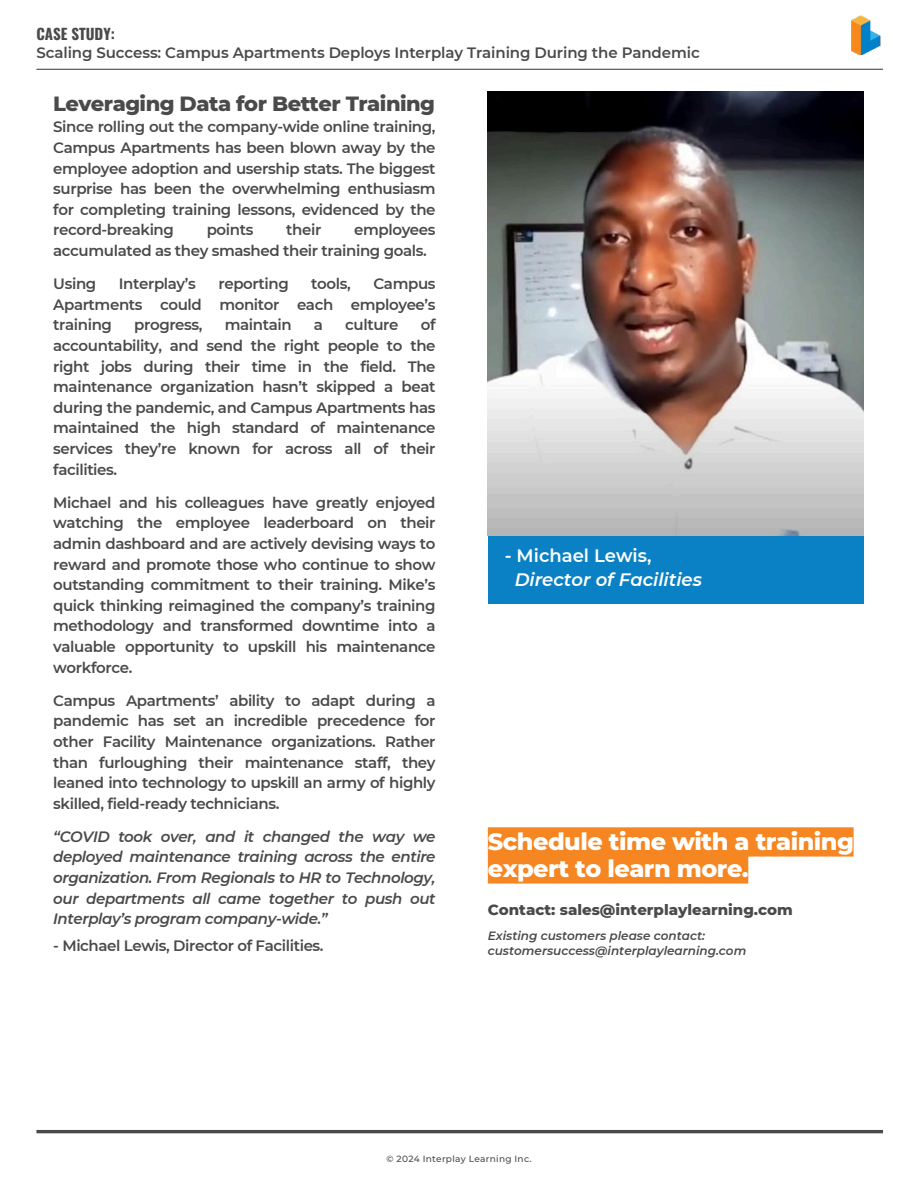
<style>
.page{position:relative;width:918px;height:1188px;background:#fff}
.page>*{position:absolute;margin:0;border:0;box-sizing:border-box;transform-origin:0 0}
.t1{font:800 24px/27px "Montserrat";letter-spacing:-.02em;color:#fff}
.t2{font:800 21px "Montserrat";letter-spacing:-.025em;color:#4a4a4b}
.t3{font:italic 600 18px "Montserrat";color:#fff}
.t4{font:600 18px "Montserrat";color:#fff}
.t5{font:600 15px/20.7px "Montserrat";letter-spacing:-.025em;color:#4a4a4b;text-align:justify}
.t6{font:italic 600 15px/20.7px "Montserrat";letter-spacing:-.025em;color:#4a4a4b;text-align:justify}
.t7{font:600 15px "Montserrat";letter-spacing:-.005em;color:#4a4a4b}
.t8{font:800 15px "Montserrat";color:#4a4a4b}
.t9{font:700 15px "Oswald";color:#4a4a4b}
.t10{font:italic 600 12px/15.8px "Montserrat";color:#4a4a4b}
.t11{font:500 9px "Montserrat";letter-spacing:.03em;color:#4a4a4b}
</style>
<div class="page">
<hr style="left:36px;top:69px;width:847px;height:1px;background:#4a4a4b">
<hr style="left:36px;top:1130px;width:847px;height:3px;background:#4a4a4b">
<img style="left:851px;top:15px;width:30px;height:40px">
<div style="left:488px;top:532px;width:376px;height:72px;background:#0a81c5"></div>
<img style="left:488px;top:92px;width:376px;height:443px">
<svg style="left:488px;top:827px;width:366px;height:57px;background:#f79842"></svg>
<p class="t9" style="left:36px;top:26px;width:80px">CASE STUDY:</p>
<p class="t7" style="left:36px;top:42px;width:665px">Scaling Success: Campus Apartments Deploys Interplay Training During the Pandemic</p>
<h2 class="t2" style="left:53px;top:88px;width:383px">Leveraging Data for Better Training</h2>
<p class="t5" style="left:53px;top:116px;width:384px">Since rolling out the company-wide online training, Campus Apartments has been blown away by the employee adoption and usership stats. The biggest surprise has been the overwhelming enthusiasm for completing training lessons, evidenced by the record-breaking</p>
<p class="t5" style="left:207px;top:219px;width:48px">points</p>
<p class="t5" style="left:286px;top:219px;width:37px">their</p>
<p class="t5" style="left:53px;top:219px;width:384px;text-indent:301px">employees accumulated as they smashed their training goals.</p>
<p class="t5" style="left:53px;top:273px;width:45px">Using</p>
<p class="t5" style="left:119px;top:273px;width:79px">Interplay’s</p>
<p class="t5" style="left:219px;top:273px;width:72px">reporting</p>
<p class="t5" style="left:311px;top:273px;width:41px">tools,</p>
<p class="t5" style="left:53px;top:273px;width:384px;text-indent:320px">Campus Apartments could monitor each employee’s training</p>
<p class="t5" style="left:134px;top:314px;width:70px">progress,</p>
<p class="t5" style="left:225px;top:314px;width:68px">maintain</p>
<p class="t5" style="left:314px;top:314px;width:11px">a</p>
<p class="t5" style="left:345px;top:314px;width:55px">culture</p>
<p class="t5" style="left:53px;top:314px;width:384px;text-indent:368px">of accountability, and send the right people to the right jobs during their time in the field. The maintenance organization hasn’t skipped a beat during the pandemic, and Campus Apartments has maintained the high standard of maintenance services they’re known for across all of their facilities.</p>
<p class="t5" style="left:53px;top:491px;width:384px">Michael and his colleagues have greatly enjoyed watching the employee leaderboard on their admin dashboard and are actively devising ways to reward and promote those who continue to show outstanding commitment to their training. Mike’s quick thinking reimagined the company’s training methodology and transformed downtime into a valuable opportunity to upskill his maintenance workforce.</p>
<p class="t5" style="left:53px;top:689px;width:384px">Campus Apartments’ ability to adapt during a pandemic has set an incredible precedence for other Facility Maintenance organizations. Rather than furloughing their maintenance staff, they leaned into technology to upskill an army of highly skilled, field-ready technicians.</p>
<p class="t6" style="left:53px;top:825px;width:384px">“COVID took over, and it changed the way we deployed maintenance training across the entire organization. From Regionals to HR to Technology, our departments all came together to push out Interplay’s program company-wide.”</p>
<p class="t5" style="left:53px;top:935px;width:272px">- Michael Lewis, Director of Facilities.</p>
<p class="t4" style="left:505px;top:542px;width:148px">- Michael Lewis,</p>
<p class="t3" style="left:515px;top:567px;width:189px">Director of Facilities</p>
<h1 class="t1" style="left:488px;top:826px;width:368px">Schedule time with a training expert to learn more.</h1>
<p class="t8" style="left:488px;top:899px;width:307px">Contact: sales@interplaylearning.com</p>
<p class="t10" style="left:488px;top:927px;width:260px">Existing customers please contact: customersuccess@interplaylearning.com</p>
<p class="t11" style="left:386px;top:1152px;width:147px">© 2024 Interplay Learning Inc.</p>
</div>
